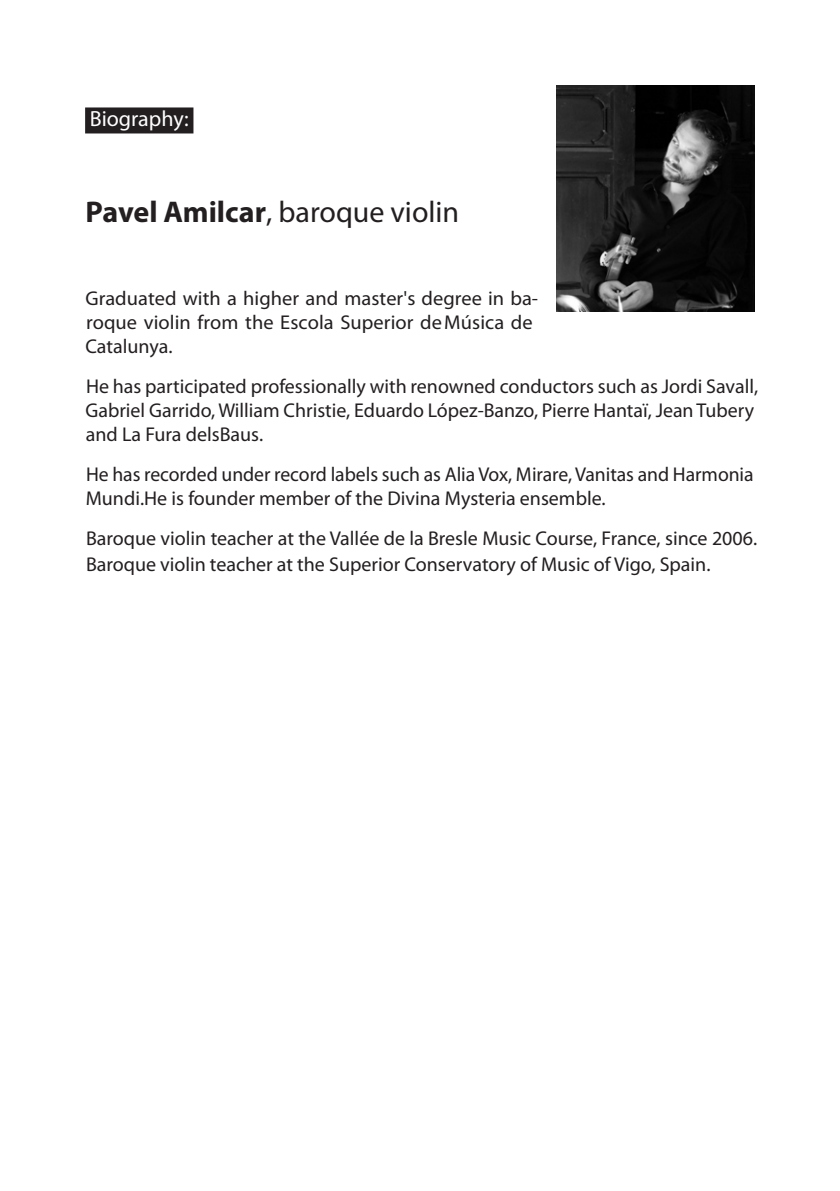
<style>
.page{position:relative;width:840px;height:1191px;background:#fff}
.page>*{position:absolute;margin:0;border:0;box-sizing:border-box;transform-origin:0 0}
.Body_Text{font:30px "Myriad Pro";color:#231f20}
.No_Spacing{font:22px "Myriad Pro";color:#fff}
.t1{font:20px/24px "Myriad Pro";color:#231f20}
.s1{font-weight:700}
</style>
<div class="page">
<div style="left:85px;top:107px;width:108px;height:26px;background:#231f20"></div>
<img style="left:556px;top:85px;width:198px;height:227px">
<p class="No_Spacing" style="left:90px;top:107px;width:100px">Biography:</p>
<p class="Body_Text" style="left:86px;top:195px;width:375px"><span class="s1">Pavel Amilcar</span>, baroque violin</p>
<p class="t1" style="left:85px;top:286px;width:454px">Graduated with a higher and master's degree in ba&shy;roque violin from the Escola Superior de Música de<br>Catalunya.</p>
<p class="t1" style="left:85px;top:374px;width:673px">He has participated professionally with renowned conductors such as Jordi Savall,<br>Gabriel Garrido, William Christie, Eduardo López-Banzo, Pierre Hantaï, Jean Tubery and La Fura dels Baus.</p>
<p class="t1" style="left:86px;top:462px;width:669px">He has recorded under record labels such as Alia Vox, Mirare, Vanitas and Harmonia<br>Mundi. He is founder member of the Divina Mysteria ensemble.</p>
<p class="t1" style="left:86px;top:525px;width:672px;line-height:26.4px">Baroque violin teacher at the Vallée de la Bresle Music Course, France, since 2006.<br>Baroque violin teacher at the Superior Conservatory of Music of Vigo, Spain.</p>
</div>
